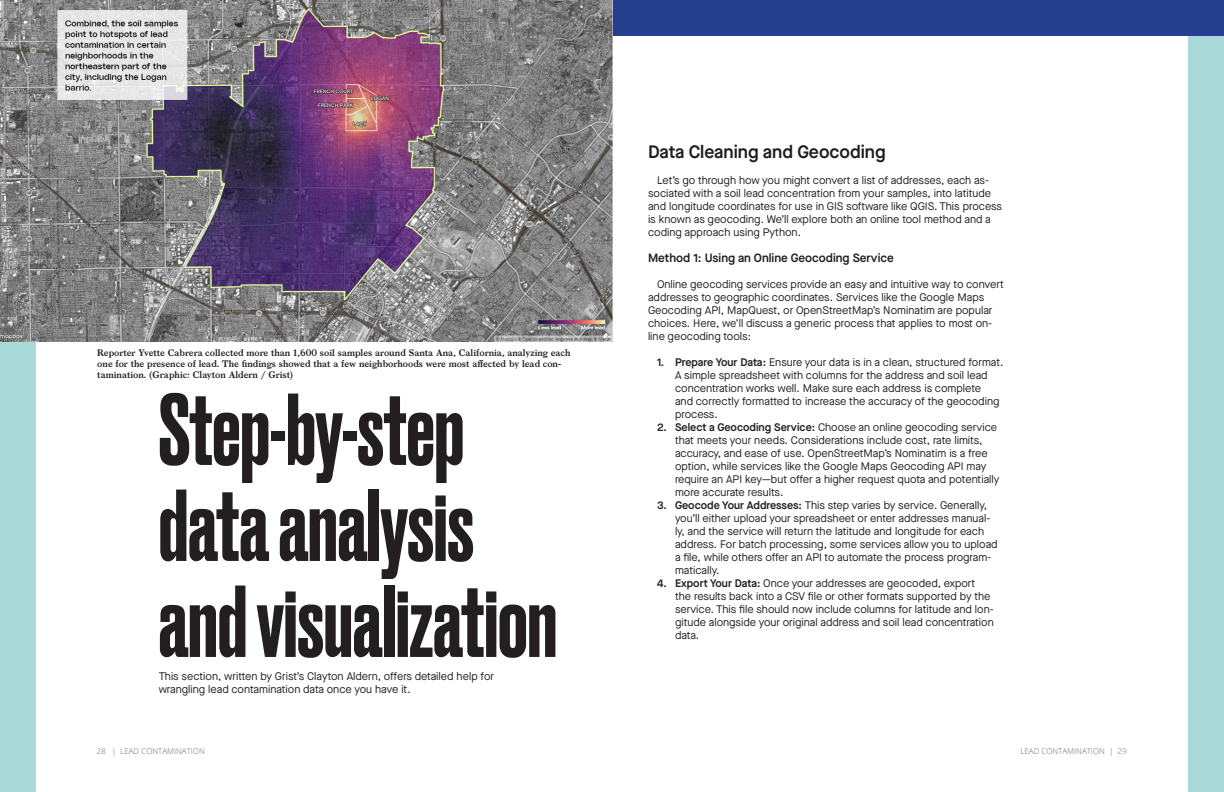
<style>
.page{position:relative;width:1224px;height:792px;background:#fff}
.page>*{position:absolute;margin:0;border:0;box-sizing:border-box;transform-origin:0 0}
.t1{font:500 96px/96px "Druk";color:#231f20}
.Body{font:600 18px "Maison Neue";color:#231f20}
.Body-2{font:600 12px "Maison Neue";color:#231f20}
.Body-3{font:11px/13px "Maison Neue";color:#231f20}
.t2{font:9px/10.8px "Larish Neue";color:#231f20}
.t3{font:300 8px "Open Sans";color:#6c6d70}
.s1{font-weight:600}
</style>
<div class="page">
<div style="left:0;top:0;width:1224px;height:36px;background:#253f8e"></div>
<div style="left:0;top:36px;width:36px;height:756px;background:#a9d9d9"></div>
<div style="left:1188px;top:36px;width:36px;height:756px;background:#a9d9d9"></div>
<img style="left:0;top:0;width:612px;height:342px">
<p class="t2" style="left:97px;top:347px;width:475px">Reporter Yvette Cabrera collected more than 1,600 soil samples around Santa Ana, California, analyzing each one for the presence of lead. The findings showed that a few neighborhoods were most affected by lead con&shy;tamination. (Graphic: Clayton Aldern / Grist)</p>
<p class="t1" style="left:159px;top:377px;width:400px">Step-by-step data analysis and visualization</p>
<p class="Body-3" style="left:159px;top:670px;width:337px">This section, written by Grist’s Clayton Aldern, offers detailed help for wrangling lead contamination data once you have it.</p>
<p class="Body" style="left:648px;top:139px;width:239px">Data Cleaning and Geocoding</p>
<p class="Body-3" style="left:648px;top:173px;width:356px;text-indent:9px">Let’s go through how you might convert a list of addresses, each as&shy;sociated with a soil lead concentration from your samples, into latitude and longitude coordinates for use in GIS software like QGIS. This process is known as geocoding. We’ll explore both an online tool method and a coding approach using Python.</p>
<p class="Body-2" style="left:648px;top:249px;width:247px">Method 1: Using an Online Geocoding Service</p>
<p class="Body-3" style="left:648px;top:277px;width:357px;text-indent:9px">Online geocoding services provide an easy and intuitive way to convert addresses to geographic coordinates. Services like the Google Maps Geocoding API, MapQuest, or OpenStreetMap’s Nominatim are popular choices. Here, we’ll discuss a generic process that applies to most on&shy;line geocoding tools:</p>
<p class="Body-3" style="left:675px;top:355px;width:330px;text-indent:-18px"><span class="s1">1. Prepare Your Data:</span> Ensure your data is in a clean, structured format.<br>A simple spreadsheet with columns for the address and soil lead concentration works well. Make sure each address is complete<br>and correctly formatted to increase the accuracy of the geocoding process.</p>
<p class="Body-3" style="left:675px;top:420px;width:326px;text-indent:-18px"><span class="s1">2. Select a Geocoding Service:</span> Choose an online geocoding service that meets your needs. Considerations include cost, rate limits, accuracy, and ease of use. OpenStreetMap’s Nominatim is a free option, while services like the Google Maps Geocoding API may require an API key—but offer a higher request quota and potentially more accurate results.</p>
<p class="Body-3" style="left:675px;top:498px;width:324px;text-indent:-18px"><span class="s1">3. Geocode Your Addresses:</span> This step varies by service. Generally, you’ll either upload your spreadsheet or enter addresses manual&shy;ly, and the service will return the latitude and longitude for each address. For batch processing, some services allow you to upload a file, while others offer an API to automate the process program&shy;matically.</p>
<p class="Body-3" style="left:675px;top:576px;width:320px;text-indent:-18px"><span class="s1">4. Export Your Data:</span> Once your addresses are geocoded, export the results back into a CSV file or other formats supported by the service. This file should now include columns for latitude and lon&shy;gitude alongside your original address and soil lead concentration data.</p>
<p class="t3" style="left:96px;top:746px;width:110px">28 | LEAD CONTAMINATION</p>
<p class="t3" style="left:1020px;top:745px;width:108px">LEAD CONTAMINATION | 29</p>
</div>
